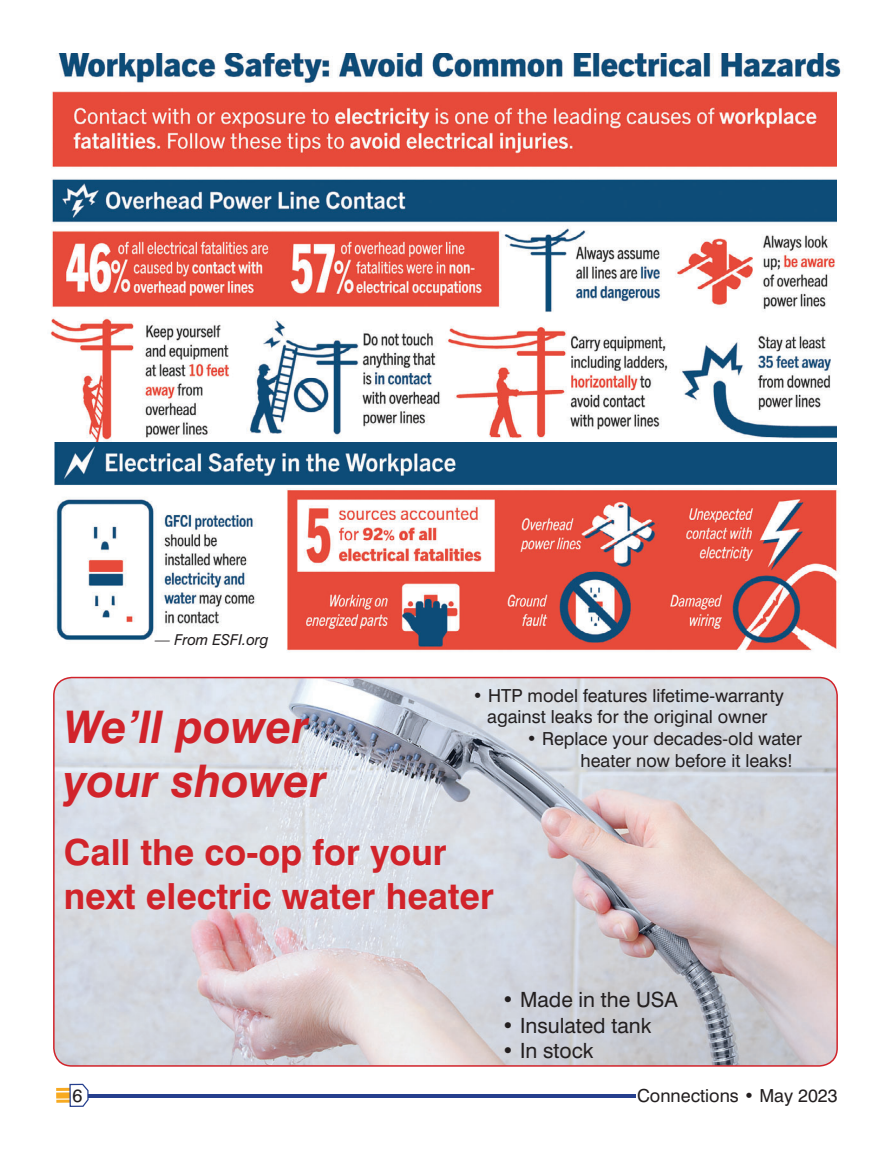
<style>
.page{position:relative;width:891px;height:1161px;background:#fff}
.page>*{position:absolute;margin:0;border:0;box-sizing:border-box;transform-origin:0 0}
.t1{font:italic 700 45px/54px "Swiss 721 BT";color:#d1232a}
.t2{font:700 36px/43.2px "Swiss 721 BT";color:#d1232a}
.t3{font:21px "Swiss 721 BT";color:#231f20}
.t4{font:18px/21.6px "Swiss 721 BT";color:#231f20;text-align:center}
.t5{font:italic 15px "Swiss 721 BT";color:#231f20}
</style>
<div class="page">
<hr style="left:60px;top:1095px;width:576px;height:3px;background:#253f8e">
<div style="left:56px;top:1092px;width:18px;height:7px;background:#f7aa22"></div>
<hr style="left:56px;top:1100px;width:18px;height:3px;background:#f7aa22">
<hr style="left:56px;top:1088px;width:18px;height:3px;background:#f7aa22">
<svg style="left:69px;top:1083px;width:20px;height:24px"></svg>
<img style="left:54px;top:441px;width:783px;height:44px">
<img style="left:50px;top:53px;width:791px;height:388px">
<div style="left:838px;top:81px;width:25px;height:404px;background:#fff"></div>
<img style="left:56px;top:489px;width:783px;height:163px">
<img style="left:54px;top:678px;width:783px;height:388px;border-radius:18px">
<div style="left:53px;top:677px;width:785px;height:390px;border:2px solid #d1232a;border-radius:18px"></div>
<p class="t5" style="left:155px;top:634px;width:115px">— From ESFI.org</p>
<p class="t4" style="left:472px;top:685px;width:313px">• HTP model features lifetime-warranty against leaks for the original owner</p>
<p class="t4" style="left:580px;top:729px;width:223px;text-align:left;text-indent:-54px">• Replace your decades-old water heater now before it leaks!</p>
<p class="t1" style="left:64px;top:700px;width:264px">We’ll power your shower</p>
<p class="t2" style="left:64px;top:834px;width:432px">Call the co-op for your next electric water heater</p>
<p class="t3" style="left:502px;top:991px;width:177px">• Made in the USA</p>
<p class="t3" style="left:502px;top:1016px;width:151px">• Insulated tank</p>
<p class="t3" style="left:502px;top:1041px;width:93px">• In stock</p>
<p class="t4" style="left:72px;top:1086px;width:11px">6</p>
<p class="t4" style="left:637px;top:1086px;width:202px">Connections • May 2023</p>
</div>
